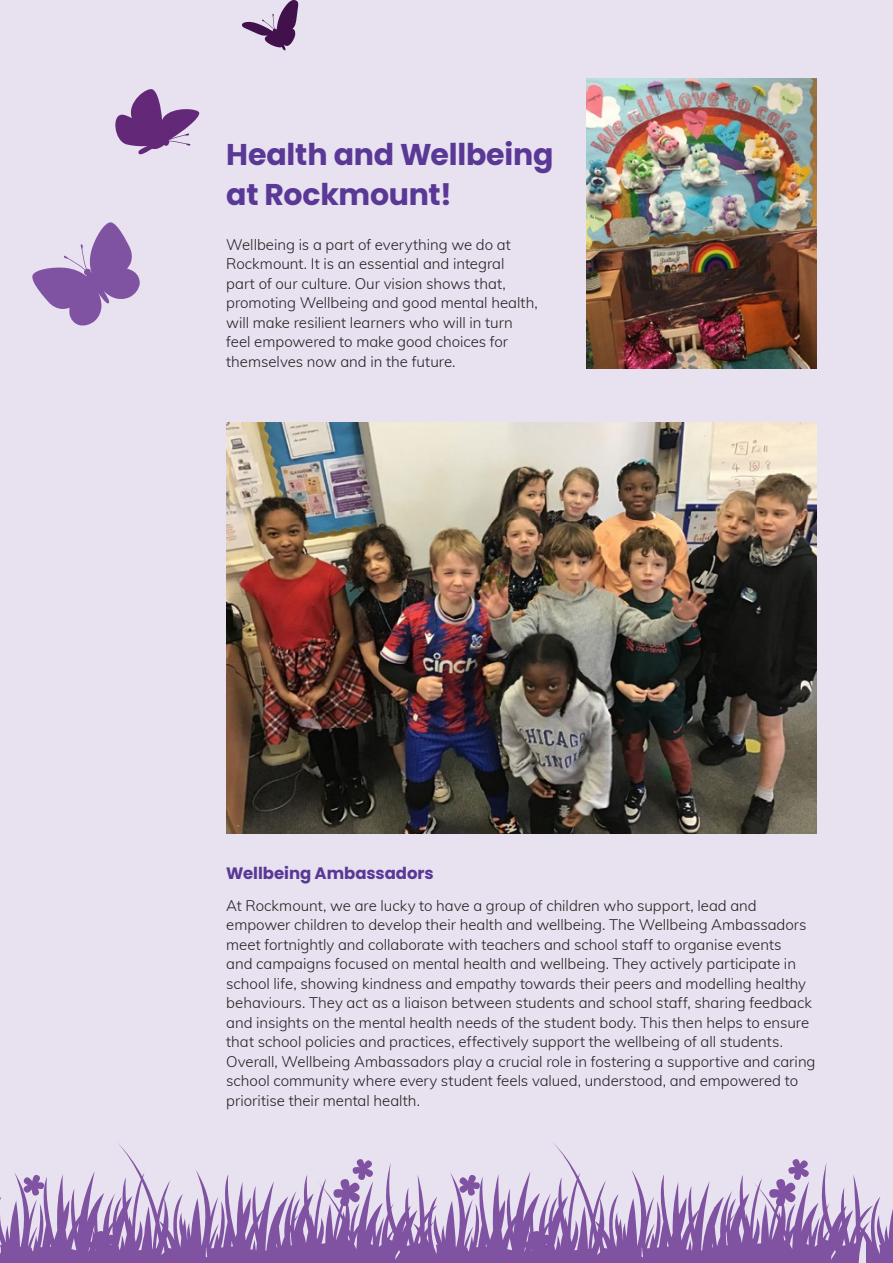
<style>
.page{position:relative;width:893px;height:1263px;background:#e8e1ef}
.page>*{position:absolute;margin:0;border:0;box-sizing:border-box;transform-origin:0 0}
.heading_1{font:700 30px/40.5px "Poppins";letter-spacing:-.01em;color:#593896}
.t1{font:700 16.5px "Poppins";letter-spacing:-.005em;color:#593896}
.body{font:300 15px/19.5px "Muli";color:#231f20}
</style>
<div class="page">
<svg style="left:115px;top:89px;width:85px;height:65px"></svg>
<svg style="left:242px;top:0;width:56px;height:51px"></svg>
<svg style="left:32px;top:222px;width:108px;height:104px"></svg>
<img style="left:226px;top:423px;width:590px;height:410px">
<img style="left:587px;top:79px;width:229px;height:289px">
<svg style="left:873px;top:1197px;width:20px;height:66px"></svg>
<svg style="left:0;top:1143px;width:413px;height:120px"></svg>
<svg style="left:413px;top:1143px;width:460px;height:120px"></svg>
<p class="heading_1" style="left:226px;top:134px;width:329px">Health and Wellbeing at Rockmount!</p>
<p class="body" style="left:226px;top:234px;width:313px">Wellbeing is a part of everything we do at Rockmount. It is an essential and integral<br>part of our culture. Our vision shows that, promoting Wellbeing and good mental health, will make resilient learners who will in turn feel empowered to make good choices for themselves now and in the future.</p>
<p class="t1" style="left:226px;top:863px;width:209px">Wellbeing Ambassadors</p>
<p class="body" style="left:226px;top:895px;width:591px">At Rockmount, we are lucky to have a group of children who support, lead and empower children to develop their health and wellbeing. The Wellbeing Ambassadors meet fortnightly and collaborate with teachers and school staff to organise events<br>and campaigns focused on mental health and wellbeing. They actively participate in school life, showing kindness and empathy towards their peers and modelling healthy behaviours. They act as a liaison between students and school staff, sharing feedback and insights on the mental health needs of the student body. This then helps to ensure that school policies and practices, effectively support the wellbeing of all students.<br>Overall, Wellbeing Ambassadors play a crucial role in fostering a supportive and caring school community where every student feels valued, understood, and empowered to prioritise their mental health.</p>
</div>
